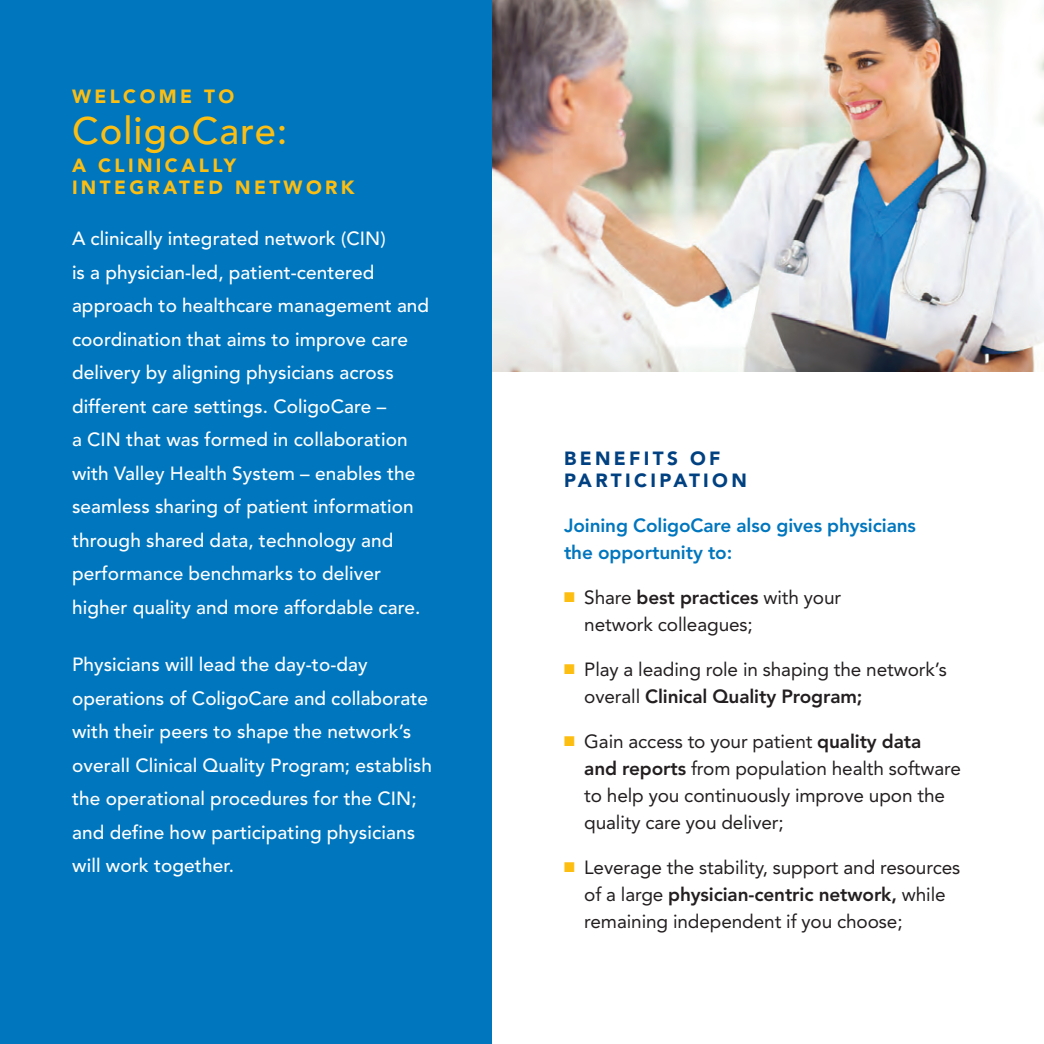
<style>
.page{position:relative;width:1044px;height:1044px;background:#fff}
.page>*{position:absolute;margin:0;border:0;box-sizing:border-box;transform-origin:0 0}
.t1{font:500 38px "Avenir";letter-spacing:.03em;color:#fdbe12}
.t2{font:500 19px/33.4px "Avenir";letter-spacing:.005em;color:#fff}
.t3{font:19px/27px "Avenir";letter-spacing:-.005em;color:#231f20}
.t4{font:800 19px/27px "Avenir";letter-spacing:-.005em;color:#0076be}
.t5{font:900 19px/22px "Avenir";letter-spacing:.18em;color:#fdbe12}
.t6{font:900 19px/22px "Avenir";letter-spacing:.18em;color:#014181}
.s1{color:#fdbe12}
.s2{font-weight:800}
</style>
<div class="page">
<div style="left:0;top:0;width:492px;height:1044px;background:#0076be"></div>
<img style="left:492px;top:0;width:552px;height:372px">
<p class="t5" style="left:72px;top:85px;width:164px">WELCOME TO</p>
<h1 class="t1" style="left:72px;top:98px;width:217px">ColigoCare:</h1>
<p class="t5" style="left:72px;top:154px;width:284px">A CLINICALLY<br>INTEGRATED NETWORK</p>
<p class="t2" style="left:72px;top:221px;width:359px">A clinically integrated network (CIN)<br>is a physician-led, patient-centered approach to healthcare management and coordination that aims to improve care delivery by aligning physicians across different care settings. ColigoCare –<br>a CIN that was formed in collaboration with Valley Health System – enables the seamless sharing of patient information through shared data, technology and performance benchmarks to deliver higher quality and more affordable care.</p>
<p class="t2" style="left:72px;top:647px;width:361px">Physicians will lead the day-to-day operations of ColigoCare and collaborate with their peers to shape the network’s overall Clinical Quality Program; establish the operational procedures for the CIN; and define how participating physicians will work together.</p>
<p class="t6" style="left:564px;top:447px;width:184px">BENEFITS OF<br>PARTICIPATION</p>
<p class="t4" style="left:564px;top:512px;width:354px">Joining ColigoCare also gives physicians the opportunity to:</p>
<p class="t3" style="left:584px;top:583px;width:259px;text-indent:-20px"><span class="s1">■</span> Share <span class="s2">best practices</span> with your network colleagues;</p>
<p class="t3" style="left:584px;top:655px;width:364px;text-indent:-20px"><span class="s1">■</span> Play a leading role in shaping the network’s overall <span class="s2">Clinical Quality Program;</span></p>
<p class="t3" style="left:584px;top:727px;width:378px;text-indent:-20px"><span class="s1">■</span> Gain access to your patient <span class="s2">quality data<br>and reports</span> from population health software to help you continuously improve upon the quality care you deliver;</p>
<p class="t3" style="left:584px;top:853px;width:378px;text-indent:-20px"><span class="s1">■</span> Leverage the stability, support and resources of a large <span class="s2">physician-centric network,</span> while remaining independent if you choose;</p>
</div>
